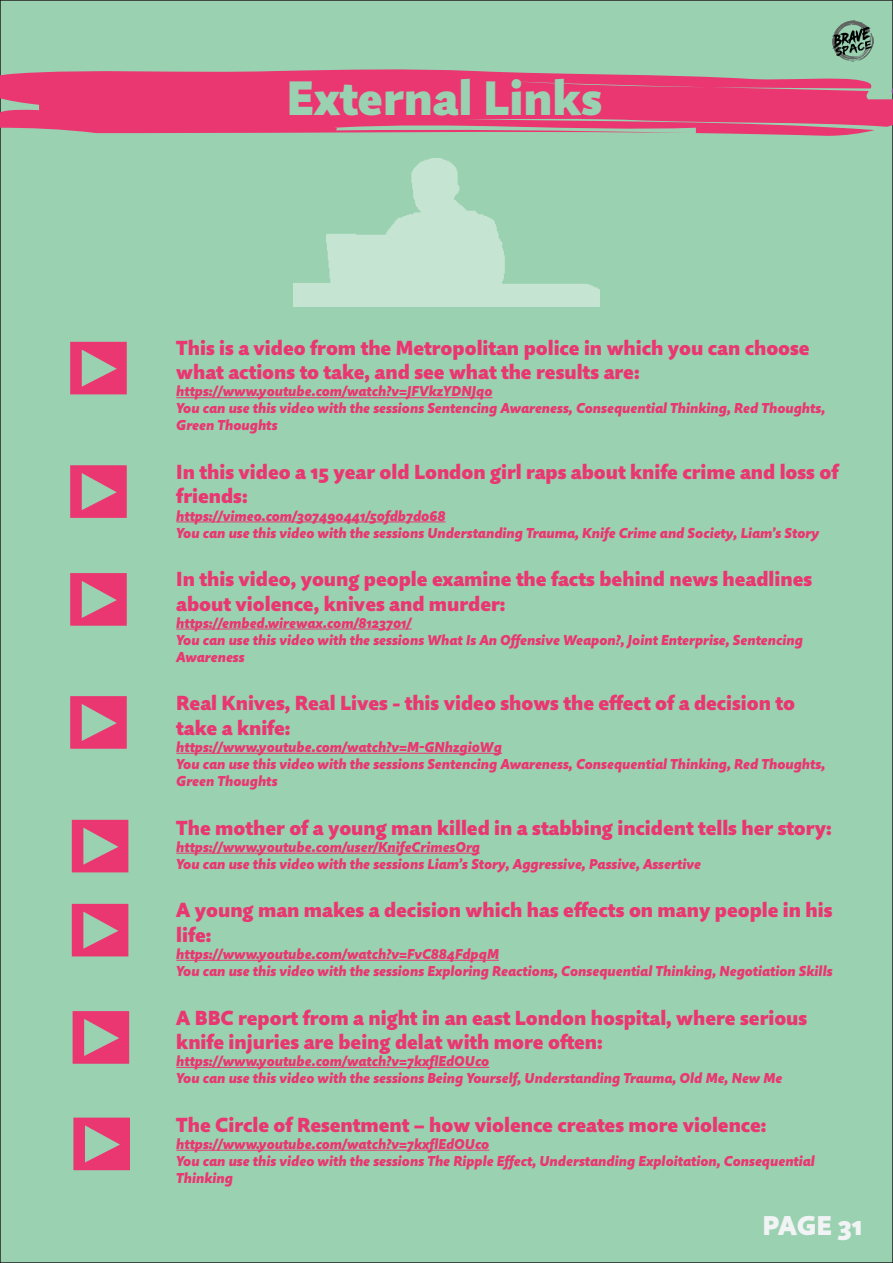
<style>
.page{position:relative;width:893px;height:1263px;background:#9ad1b1}
.page>*{position:absolute;margin:0;border:0;box-sizing:border-box;transform-origin:0 0}
.t1{font:900 48px "Quire Sans Pro";color:#9ad1b1}
.t2{font:900 27px "Quire Sans Pro";letter-spacing:-.005em;color:#f2f3f4}
.t3{font:900 20.25px/24.3px "Quire Sans Pro";color:#ea3671}
.t4{font:italic 900 14.25px/17.1px "Quire Sans Pro";color:#ea3671}
</style>
<div class="page">
<img style="left:832px;top:20px;width:42px;height:42px">
<svg style="left:0;top:68px;width:893px;height:68px;fill:#ea3671"></svg>
<img style="left:293px;top:158px;width:307px;height:149px">
<hr style="left:176px;top:397px;width:316px;height:1px;background:#ea3671">
<hr style="left:176px;top:522px;width:270px;height:1px;background:#ea3671">
<hr style="left:176px;top:629px;width:236px;height:1px;background:#ea3671">
<hr style="left:176px;top:753px;width:326px;height:1px;background:#ea3671">
<hr style="left:176px;top:853px;width:304px;height:1px;background:#ea3671">
<hr style="left:176px;top:960px;width:323px;height:1px;background:#ea3671">
<hr style="left:176px;top:1067px;width:313px;height:1px;background:#ea3671">
<hr style="left:176px;top:1150px;width:313px;height:1px;background:#ea3671">
<div style="left:70px;top:342px;width:57px;height:52px;background:#ea3671;border:2px solid #ea3671"></div>
<svg style="left:82px;top:350px;width:35px;height:37px"></svg>
<div style="left:70px;top:465px;width:57px;height:53px;background:#ea3671;border:2px solid #ea3671"></div>
<svg style="left:82px;top:473px;width:35px;height:37px"></svg>
<div style="left:70px;top:573px;width:57px;height:53px;background:#ea3671;border:2px solid #ea3671"></div>
<svg style="left:82px;top:581px;width:35px;height:37px"></svg>
<div style="left:70px;top:696px;width:57px;height:53px;background:#ea3671;border:2px solid #ea3671"></div>
<svg style="left:82px;top:704px;width:35px;height:37px"></svg>
<div style="left:72px;top:820px;width:56px;height:52px;background:#ea3671"></div>
<svg style="left:83px;top:827px;width:35px;height:38px"></svg>
<div style="left:72px;top:904px;width:56px;height:52px;background:#ea3671"></div>
<svg style="left:83px;top:911px;width:35px;height:38px"></svg>
<div style="left:73px;top:1011px;width:56px;height:53px;background:#ea3671;border:2px solid #ea3671"></div>
<svg style="left:84px;top:1019px;width:35px;height:37px"></svg>
<div style="left:73px;top:1117px;width:57px;height:53px;background:#ea3671;border:2px solid #ea3671"></div>
<svg style="left:85px;top:1125px;width:35px;height:37px"></svg>
<svg style="left:869px;top:74px;width:24px;height:68px"></svg>
<h1 class="t1" style="left:287px;top:67px;width:317px">External Links</h1>
<h3 class="t3" style="left:176px;top:335px;width:635px">This is a video from the Metropolitan police in which you can choose what actions to take, and see what the results are:</h3>
<p class="t4" style="left:176px;top:382px;width:651px">https://www.youtube.com/watch?v=JFVkzYDNJqo<br>You can use this video with the sessions Sentencing Awareness, Consequential Thinking, Red Thoughts,<br>Green Thoughts</p>
<h3 class="t3" style="left:176px;top:459px;width:664px">In this video a 15 year old London girl raps about knife crime and loss of friends:</h3>
<p class="t4" style="left:176px;top:507px;width:644px">https://vimeo.com/307490441/50fdb7d068<br>You can use this video with the sessions Understanding Trauma, Knife Crime and Society, Liam’s Story</p>
<h3 class="t3" style="left:176px;top:566px;width:637px">In this video, young people examine the facts behind news headlines about violence, knives and murder:</h3>
<p class="t4" style="left:176px;top:614px;width:628px">https://embed.wirewax.com/8123701/<br>You can use this video with the sessions What Is An Offensive Weapon?, Joint Enterprise, Sentencing<br>Awareness</p>
<h3 class="t3" style="left:176px;top:691px;width:620px">Real Knives, Real Lives - this video shows the effect of a decision to take a knife:</h3>
<p class="t4" style="left:176px;top:738px;width:651px">https://www.youtube.com/watch?v=M-GNhzgi0Wg<br>You can use this video with the sessions Sentencing Awareness, Consequential Thinking, Red Thoughts,<br>Green Thoughts</p>
<h3 class="t3" style="left:176px;top:815px;width:657px">The mother of a young man killed in a stabbing incident tells her story:</h3>
<p class="t4" style="left:176px;top:838px;width:526px">https://www.youtube.com/user/KnifeCrimesOrg<br>You can use this video with the sessions Liam’s Story, Aggressive, Passive, Assertive</p>
<h3 class="t3" style="left:176px;top:898px;width:658px">A young man makes a decision which has effects on many people in his life:</h3>
<p class="t4" style="left:176px;top:945px;width:658px">https://www.youtube.com/watch?v=FvC884FdpqM<br>You can use this video with the sessions Exploring Reactions, Consequential Thinking, Negotiation Skills</p>
<h3 class="t3" style="left:176px;top:1005px;width:632px">A BBC report from a night in an east London hospital, where serious knife injuries are being delat with more often:</h3>
<p class="t4" style="left:176px;top:1052px;width:608px">https://www.youtube.com/watch?v=7kxflEdOUco<br>You can use this video with the sessions Being Yourself, Understanding Trauma, Old Me, New Me</p>
<h3 class="t3" style="left:176px;top:1112px;width:592px">The Circle of Resentment – how violence creates more violence:</h3>
<p class="t4" style="left:176px;top:1135px;width:640px">https://www.youtube.com/watch?v=7kxflEdOUco<br>You can use this video with the sessions The Ripple Effect, Understanding Exploitation, Consequential<br>Thinking</p>
<h2 class="t2" style="left:762px;top:1208px;width:102px">PAGE 31</h2>
</div>
